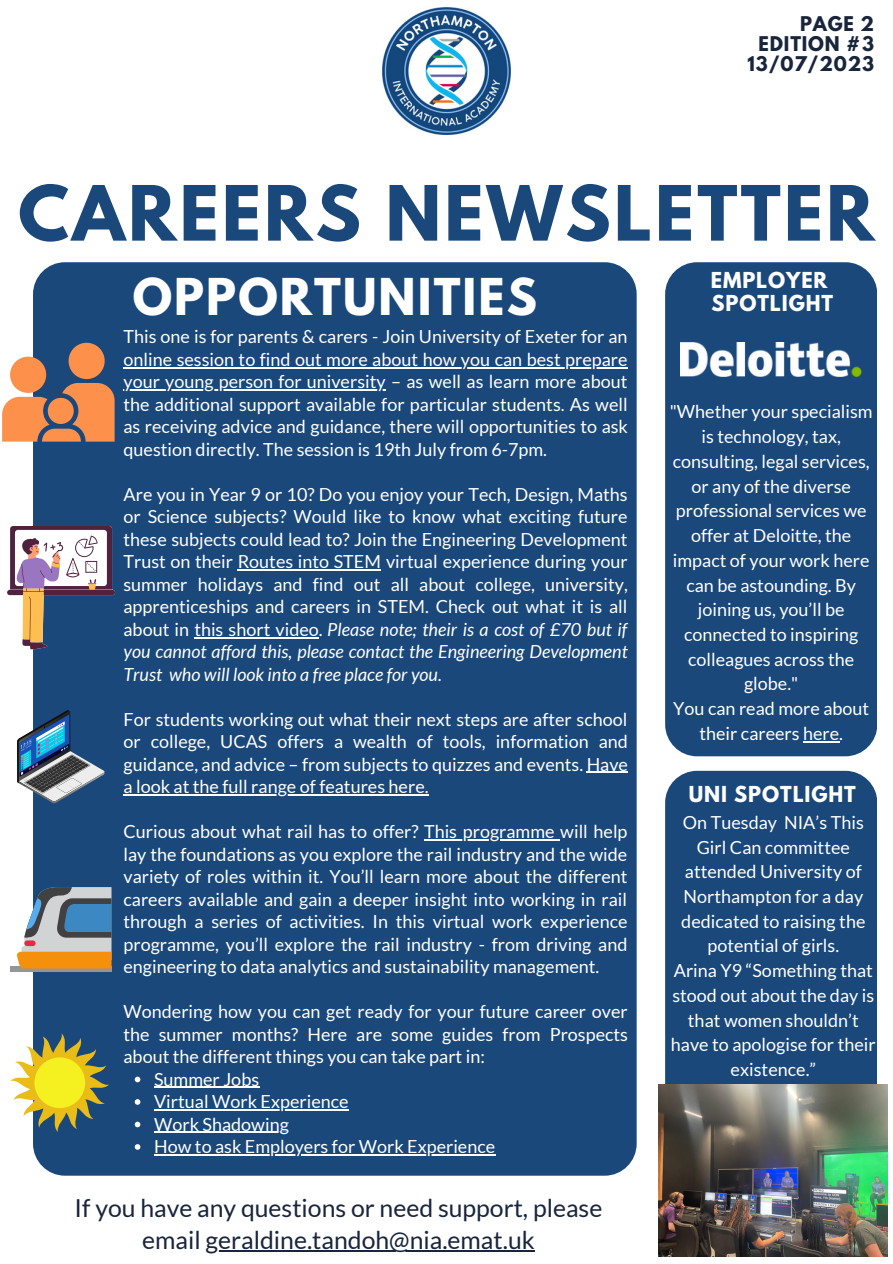
<style>
.page{position:relative;width:893px;height:1264px;background:#fff}
.page>*{position:absolute;margin:0;border:0;box-sizing:border-box;transform-origin:0 0}
.t1{font:700 67.5px "League Spartan";letter-spacing:.045em;color:#1a487b}
.t2{font:700 45px "League Spartan";letter-spacing:.045em;color:#fff}
.t3{font:24.75px/31.7px "Lato";color:#18253b;text-align:center}
.t4{font:700 19.5px "League Spartan";letter-spacing:.045em;color:#fff}
.t5{font:18px/22.5px "Lato";color:#fff;text-align:justify}
.t6{font:700 18px "League Spartan";letter-spacing:.045em;color:#18253b}
.s1{font-style:italic}
</style>
<div class="page">
<div style="left:33px;top:262px;width:603px;height:913px;background:#1a487b;border-radius:32px"></div>
<div style="left:665px;top:262px;width:211px;height:494px;background:#1a487b;border-radius:32px"></div>
<div style="left:665px;top:770px;width:211px;height:468px;background:#1a487b;border-radius:32px"></div>
<img style="left:383px;top:8px;width:127px;height:127px">
<svg style="left:135px;top:1076px;width:5px;height:6px"></svg>
<hr style="left:154px;top:1086px;width:105px;height:1px;background:#fff">
<svg style="left:135px;top:1099px;width:5px;height:5px"></svg>
<hr style="left:154px;top:1109px;width:194px;height:1px;background:#fff">
<svg style="left:135px;top:1121px;width:5px;height:6px"></svg>
<hr style="left:154px;top:1131px;width:135px;height:1px;background:#fff">
<svg style="left:135px;top:1144px;width:5px;height:5px"></svg>
<hr style="left:154px;top:1154px;width:341px;height:1px;background:#fff">
<hr style="left:123px;top:367px;width:504px;height:1px;background:#fff">
<hr style="left:123px;top:389px;width:262px;height:1px;background:#fff">
<hr style="left:238px;top:569px;width:143px;height:1px;background:#fff">
<hr style="left:194px;top:637px;width:125px;height:1px;background:#fff">
<hr style="left:586px;top:772px;width:42px;height:1px;background:#fff">
<hr style="left:123px;top:794px;width:305px;height:1px;background:#fff">
<hr style="left:424px;top:839px;width:130px;height:1px;background:#fff">
<svg style="left:2px;top:343px;width:113px;height:98px"></svg>
<svg style="left:7px;top:526px;width:108px;height:123px"></svg>
<svg style="left:17px;top:710px;width:88px;height:93px"></svg>
<svg style="left:10px;top:1033px;width:99px;height:99px"></svg>
<div style="left:34px;top:1057px;width:51px;height:51px;background:#f5f020;border-radius:50%"></div>
<svg style="left:10px;top:966px;width:101px;height:5px"></svg>
<svg style="left:16px;top:887px;width:95px;height:81px"></svg>
<div style="left:24px;top:940px;width:12px;height:6px;background:#dd2e44;border-radius:3px"></div>
<img style="left:680px;top:342px;width:181px;height:34px">
<img style="left:658px;top:1084px;width:229px;height:172px">
<hr style="left:205px;top:1250px;width:329px;height:2px;background:#18253b">
<hr style="left:803px;top:741px;width:36px;height:1px;background:#fff">
<p class="t6" style="left:800px;top:15px;width:76px">PAGE 2</p>
<p class="t6" style="left:758px;top:35px;width:117px">EDITION #3</p>
<p class="t6" style="left:747px;top:55px;width:128px">13/07/2023</p>
<p class="t1" style="left:18px;top:180px;width:857px">CAREERS NEWSLETTER</p>
<p class="t2" style="left:133px;top:274px;width:405px">OPPORTUNITIES</p>
<p class="t5" style="left:123px;top:325px;width:506px">This one is for parents &amp; carers - Join University of Exeter for an online session to find out more about how you can best prepare your young person for university – as well as learn more about the additional support available for particular students. As well as receiving advice and guidance, there will opportunities to ask question directly. The session is 19th July from 6-7pm.</p>
<p class="t5" style="left:123px;top:482px;width:506px">Are you in Year 9 or 10? Do you enjoy your Tech, Design, Maths or Science subjects? Would like to know what exciting future these subjects could lead to? Join the Engineering Development Trust on their Routes into STEM virtual experience during your summer holidays and find out all about college, university, apprenticeships and careers in STEM. Check out what it is all about in this short video. <span class="s1">Please note; their is a cost of £70 but if you cannot afford this, please contact the Engineering Development Trust who will look into a free place for you.</span></p>
<p class="t5" style="left:123px;top:707px;width:506px">For students working out what their next steps are after school or college, UCAS offers a wealth of tools, information and guidance, and advice – from subjects to quizzes and events. Have a look at the full range of features here.</p>
<p class="t5" style="left:123px;top:820px;width:505px">Curious about what rail has to offer? This programme will help lay the foundations as you explore the rail industry and the wide variety of roles within it. You’ll learn more about the different careers available and gain a deeper insight into working in rail through a series of activities. In this virtual work experience programme, you’ll explore the rail industry - from driving and engineering to data analytics and sustainability management.</p>
<p class="t5" style="left:123px;top:999px;width:506px">Wondering how you can get ready for your future career over the summer months? Here are some guides from Prospects about the different things you can take part in:</p>
<p class="t5" style="left:154px;top:1067px;width:107px">Summer Jobs</p>
<p class="t5" style="left:154px;top:1089px;width:196px">Virtual Work Experience</p>
<p class="t5" style="left:154px;top:1112px;width:136px">Work Shadowing</p>
<p class="t5" style="left:154px;top:1134px;width:342px">How to ask Employers for Work Experience</p>
<p class="t3" style="left:75px;top:1191px;width:529px">If you have any questions or need support, please email geraldine.tandoh@nia.emat.uk</p>
<p class="t4" style="left:710px;top:271px;width:118px">EMPLOYER</p>
<p class="t4" style="left:711px;top:293px;width:123px">SPOTLIGHT</p>
<p class="t5" style="left:669px;top:399px;width:204px;line-height:24.8px;text-align:center">"Whether your specialism is technology, tax, consulting, legal services, or any of the diverse professional services we offer at Deloitte, the impact of your work here can be astounding. By joining us, you’ll be connected to inspiring colleagues across the globe."</p>
<p class="t5" style="left:673px;top:696px;width:197px;line-height:24.8px;text-align:center">You can read more about their careers here.</p>
<p class="t4" style="left:688px;top:784px;width:169px">UNI SPOTLIGHT</p>
<p class="t5" style="left:681px;top:809px;width:186px;line-height:24.8px;text-align:center">On Tuesday NIA’s This<br>Girl Can committee attended University of<br>Northampton for a day dedicated to raising the potential of girls.</p>
<p class="t5" style="left:670px;top:957px;width:206px;line-height:24.8px;text-align:center">Arina Y9 “Something that stood out about the day is that women shouldn’t have to apologise for their existence.”</p>
</div>
